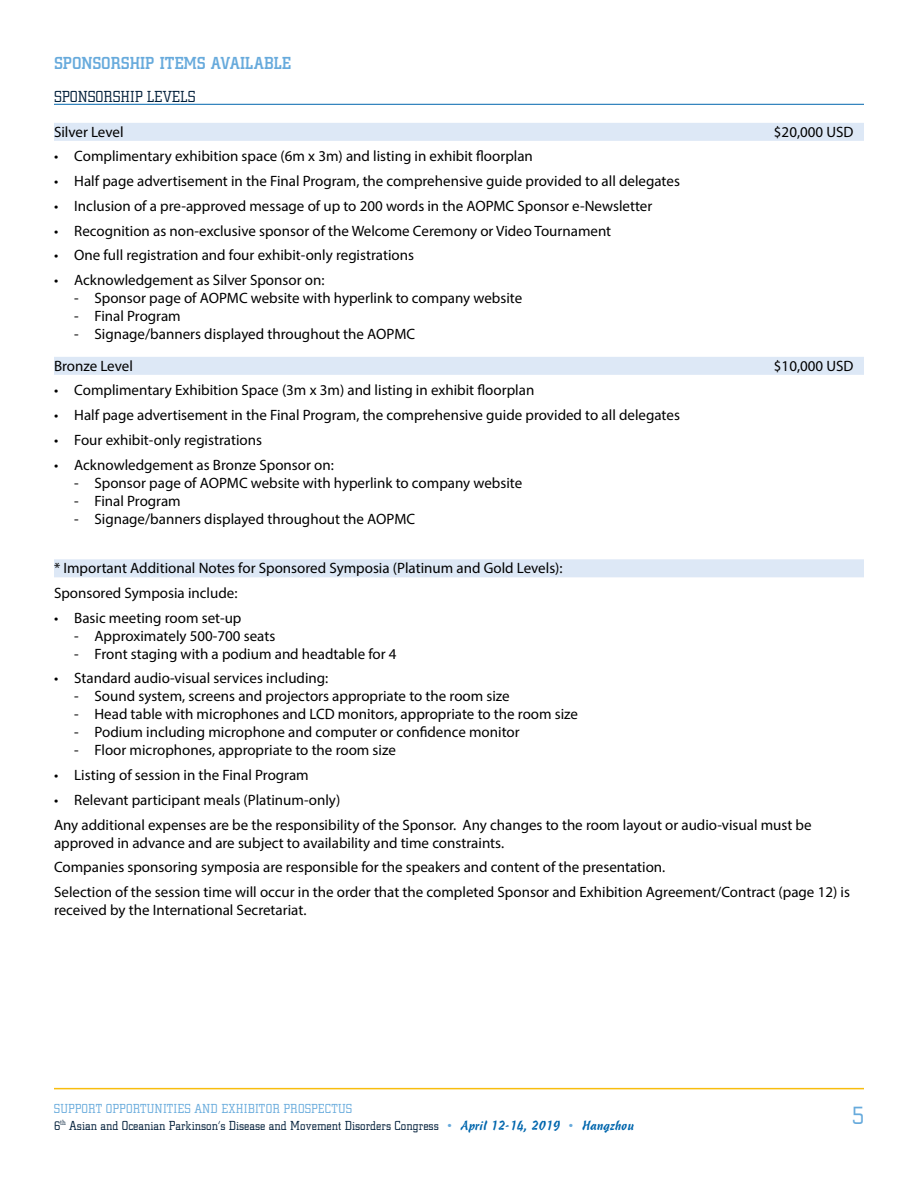
<style>
.page{position:relative;width:918px;height:1188px;background:#fff}
.page>*{position:absolute;margin:0;border:0;box-sizing:border-box;transform-origin:0 0}
.t1{font:27px "City D Ligh";color:#67aadc}
.t2{font:500 18px "City D";color:#67aadc}
.t3{font:16.5px "City D Ligh";color:#001e39}
.t4{font:15px/24.8px "Myriad Pro";color:#000}
.t5{font:13.5px "City D Ligh";color:#001e39}
.t6{font:13.5px "City D Ligh";letter-spacing:.01em;color:#67aadc}
.s1{color:#67aadc}
.s2{font-family:"Cassia";color:#0066ad}
</style>
<div class="page">
<hr style="left:54px;top:1088px;width:810px;height:1px;background:#f8bd0e">
<hr style="left:54px;top:104px;width:810px;height:1px;background:#0066ad">
<div style="left:54px;top:123px;width:810px;height:18px;background:#dde8f6"></div>
<div style="left:54px;top:357px;width:810px;height:18px;background:#dde8f6"></div>
<div style="left:54px;top:559px;width:810px;height:18px;background:#dde8f6"></div>
<p class="t2" style="left:54px;top:53px;width:239px">SPONSORSHIP ITEMS AVAILABLE</p>
<p class="t3" style="left:54px;top:88px;width:143px">SPONSORSHIP LEVELS</p>
<p class="t4" style="left:54px;top:119px;width:71px">Silver Level</p>
<p class="t4" style="left:774px;top:119px;width:81px">$20,000 USD</p>
<p class="t4" style="left:54px;top:144px;width:480px">• Complimentary exhibition space (6m x 3m) and listing in exhibit floorplan</p>
<p class="t4" style="left:54px;top:168px;width:627px">• Half page advertisement in the Final Program, the comprehensive guide provided to all delegates</p>
<p class="t4" style="left:54px;top:193px;width:600px">• Inclusion of a pre-approved message of up to 200 words in the AOPMC Sponsor e-Newsletter</p>
<p class="t4" style="left:54px;top:218px;width:559px">• Recognition as non-exclusive sponsor of the Welcome Ceremony or Video Tournament</p>
<p class="t4" style="left:54px;top:243px;width:362px">• One full registration and four exhibit-only registrations</p>
<p class="t4" style="left:54px;top:267px;width:272px">• Acknowledgement as Silver Sponsor on:</p>
<p class="t4" style="left:74px;top:285px;width:450px">- Sponsor page of AOPMC website with hyperlink to company website</p>
<p class="t4" style="left:74px;top:303px;width:108px">- Final Program</p>
<p class="t4" style="left:54px;top:318px;width:363px;line-height:31.5px;text-indent:20px">- Signage/banners displayed throughout the AOPMC<br>Bronze Level</p>
<p class="t4" style="left:774px;top:353px;width:81px">$10,000 USD</p>
<p class="t4" style="left:54px;top:378px;width:482px">• Complimentary Exhibition Space (3m x 3m) and listing in exhibit floorplan</p>
<p class="t4" style="left:54px;top:402px;width:627px">• Half page advertisement in the Final Program, the comprehensive guide provided to all delegates</p>
<p class="t4" style="left:54px;top:427px;width:210px">• Four exhibit-only registrations</p>
<p class="t4" style="left:54px;top:452px;width:281px">• Acknowledgement as Bronze Sponsor on:</p>
<p class="t4" style="left:74px;top:470px;width:450px">- Sponsor page of AOPMC website with hyperlink to company website</p>
<p class="t4" style="left:74px;top:488px;width:108px">- Final Program</p>
<p class="t4" style="left:74px;top:506px;width:342px">- Signage/banners displayed throughout the AOPMC</p>
<p class="t4" style="left:54px;top:555px;width:510px">* Important Additional Notes for Sponsored Symposia (Platinum and Gold Levels):<br>Sponsored Symposia include:</p>
<p class="t4" style="left:54px;top:605px;width:189px">• Basic meeting room set-up</p>
<p class="t4" style="left:74px;top:623px;width:203px">- Approximately 500-700 seats</p>
<p class="t4" style="left:74px;top:641px;width:324px">- Front staging with a podium and headtable for 4</p>
<p class="t4" style="left:54px;top:666px;width:276px">• Standard audio-visual services including:</p>
<p class="t4" style="left:74px;top:684px;width:437px">- Sound system, screens and projectors appropriate to the room size</p>
<p class="t4" style="left:74px;top:702px;width:505px">- Head table with microphones and LCD monitors, appropriate to the room size</p>
<p class="t4" style="left:74px;top:720px;width:447px">- Podium including microphone and computer or confidence monitor</p>
<p class="t4" style="left:74px;top:738px;width:323px">- Floor microphones, appropriate to the room size</p>
<p class="t4" style="left:54px;top:762px;width:256px">• Listing of session in the Final Program</p>
<p class="t4" style="left:54px;top:787px;width:759px">• Relevant participant meals (Platinum-only)<br>Any additional expenses are be the responsibility of the Sponsor. Any changes to the room layout or audio-visual must be</p>
<p class="t4" style="left:54px;top:830px;width:797px">approved in advance and are subject to availability and time constraints.<br>Companies sponsoring symposia are responsible for the speakers and content of the presentation.<br>Selection of the session time will occur in the order that the completed Sponsor and Exhibition Agreement/Contract (page 12) is</p>
<p class="t4" style="left:54px;top:897px;width:254px">received by the International Secretariat.</p>
<p class="t6" style="left:54px;top:1101px;width:300px">SUPPORT OPPORTUNITIES AND EXHIBITOR PROSPECTUS</p>
<h1 class="t1" style="left:852px;top:1101px;width:14px">5</h1>
<p class="t5" style="left:54px;top:1118px;width:581px">6<sup>th</sup> Asian and Oceanian Parkinson’s Disease and Movement Disorders Congress <span class="s1">•</span> <span class="s2">April 12-14, 2019</span> <span class="s1">•</span> <span class="s2">Hangzhou</span></p>
</div>
